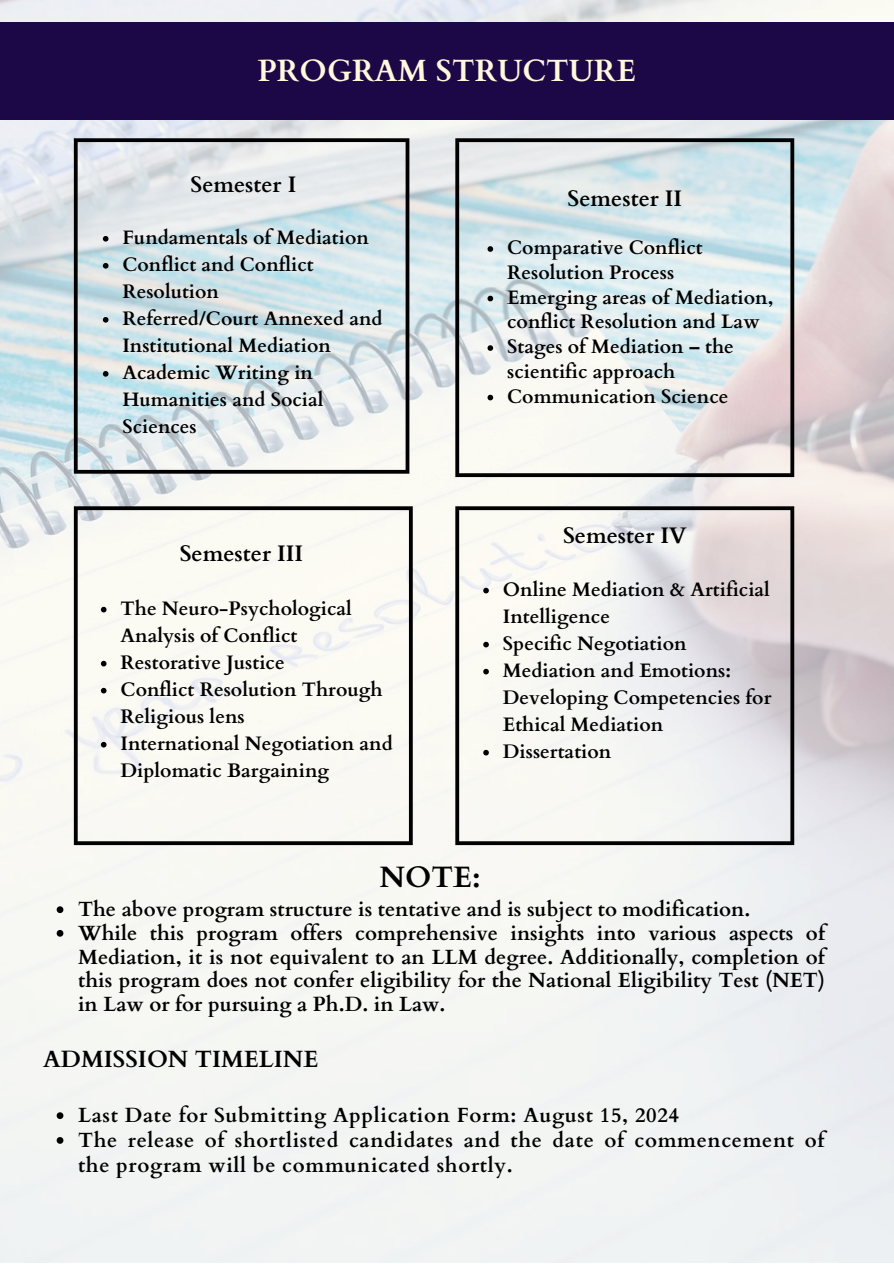
<style>
.page{position:relative;width:894px;height:1264px;background:#fff}
.page>*{position:absolute;margin:0;border:0;box-sizing:border-box;transform-origin:0 0}
.t1{font:700 30.75px "Cardo";color:#fff8db}
.t2{font:700 29.55px "Cardo";color:#000}
.t3{font:700 23.55px "Cardo";color:#000}
.t4{font:700 22.5px "Cardo";color:#000}
.t5{font:700 20.55px/23.7px "Cardo";letter-spacing:.03em;color:#000;text-align:justify}
.t6{font:700 20.55px "Cardo";color:#000}
.t7{font:700 19.5px/27px "Cardo";color:#000}
</style>
<div class="page">
<img style="left:0;top:0;width:893px;height:1262px">
<div style="left:0;top:22px;width:893px;height:98px;background:#1d0847"></div>
<svg style="left:74px;top:138px;width:335px;height:335px;background:#d2dde0"></svg>
<svg style="left:74px;top:506px;width:338px;height:339px;fill:#fbfaf3"></svg>
<svg style="left:455px;top:138px;width:339px;height:339px"></svg>
<svg style="left:455px;top:506px;width:339px;height:339px;fill:#f2f3f3"></svg>
<svg style="left:103px;top:236px;width:5px;height:5px"></svg>
<svg style="left:103px;top:263px;width:5px;height:5px"></svg>
<svg style="left:103px;top:317px;width:5px;height:5px"></svg>
<svg style="left:103px;top:371px;width:5px;height:5px"></svg>
<svg style="left:487px;top:246px;width:6px;height:6px"></svg>
<svg style="left:487px;top:296px;width:6px;height:5px"></svg>
<svg style="left:487px;top:345px;width:6px;height:6px"></svg>
<svg style="left:487px;top:395px;width:6px;height:5px"></svg>
<svg style="left:101px;top:607px;width:5px;height:5px"></svg>
<svg style="left:101px;top:661px;width:5px;height:5px"></svg>
<svg style="left:101px;top:688px;width:5px;height:5px"></svg>
<svg style="left:101px;top:742px;width:5px;height:5px"></svg>
<svg style="left:483px;top:587px;width:5px;height:6px"></svg>
<svg style="left:483px;top:641px;width:5px;height:6px"></svg>
<svg style="left:483px;top:668px;width:5px;height:6px"></svg>
<svg style="left:483px;top:749px;width:5px;height:6px"></svg>
<svg style="left:57px;top:906px;width:6px;height:7px"></svg>
<svg style="left:57px;top:929px;width:6px;height:7px"></svg>
<svg style="left:57px;top:1112px;width:6px;height:6px"></svg>
<svg style="left:57px;top:1136px;width:6px;height:7px"></svg>
<h1 class="t1" style="left:257px;top:50px;width:380px">PROGRAM STRUCTURE</h1>
<p class="t4" style="left:190px;top:170px;width:107px">Semester I</p>
<h3 class="t7" style="left:122px;top:224px;width:248px">Fundamentals of Mediation</h3>
<p class="t7" style="left:122px;top:251px;width:193px">Conflict and Conflict<br>Resolution</p>
<p class="t7" style="left:122px;top:305px;width:262px">Referred/Court Annexed and<br>Institutional Mediation</p>
<p class="t7" style="left:122px;top:359px;width:202px">Academic Writing in<br>Humanities and Social<br>Sciences</p>
<p class="t4" style="left:180px;top:538px;width:125px">Semester III</p>
<p class="t7" style="left:120px;top:595px;width:233px">The Neuro-Psychological<br>Analysis of Conflict</p>
<p class="t7" style="left:120px;top:649px;width:165px">Restorative Justice</p>
<h3 class="t7" style="left:120px;top:676px;width:263px">Conflict Resolution Through<br>Religious lens</h3>
<p class="t7" style="left:120px;top:730px;width:274px">International Negotiation and<br>Diplomatic Bargaining</p>
<p class="t4" style="left:567px;top:183px;width:116px">Semester II</p>
<h3 class="t7" style="left:507px;top:235px;width:197px;line-height:24.8px">Comparative Conflict<br>Resolution Process</h3>
<p class="t7" style="left:507px;top:285px;width:267px;line-height:24.8px">Emerging areas of Mediation, conflict Resolution and Law</p>
<p class="t7" style="left:507px;top:334px;width:228px;line-height:24.8px">Stages of Mediation – the scientific approach</p>
<p class="t7" style="left:507px;top:383px;width:223px">Communication Science</p>
<p class="t4" style="left:563px;top:520px;width:125px">Semester IV</p>
<p class="t7" style="left:502px;top:576px;width:268px">Online Mediation &amp; Artificial<br>Intelligence</p>
<p class="t7" style="left:502px;top:630px;width:185px">Specific Negotiation</p>
<p class="t7" style="left:502px;top:657px;width:270px">Mediation and Emotions:<br>Developing Competencies for<br>Ethical Mediation</p>
<h3 class="t7" style="left:502px;top:738px;width:110px">Dissertation</h3>
<p class="t2" style="left:379px;top:857px;width:102px">NOTE:</p>
<p class="t6" style="left:78px;top:896px;width:673px">The above program structure is tentative and is subject to modification.</p>
<p class="t5" style="left:78px;top:921px;width:748px">While this program offers comprehensive insights into various aspects of Mediation, it is not equivalent to an LLM degree. Additionally, completion of this program does not confer eligibility for the National Eligibility Test (NET) in Law or for pursuing a Ph.D. in Law.</p>
<p class="t3" style="left:43px;top:1043px;width:277px">ADMISSION TIMELINE</p>
<h1 class="t5" style="left:78px;top:1104px;width:602px">Last Date for Submitting Application Form: August 15, 2024</h1>
<p class="t5" style="left:78px;top:1128px;width:747px;line-height:24.8px">The release of shortlisted candidates and the date of commencement of the program will be communicated shortly.</p>
</div>
